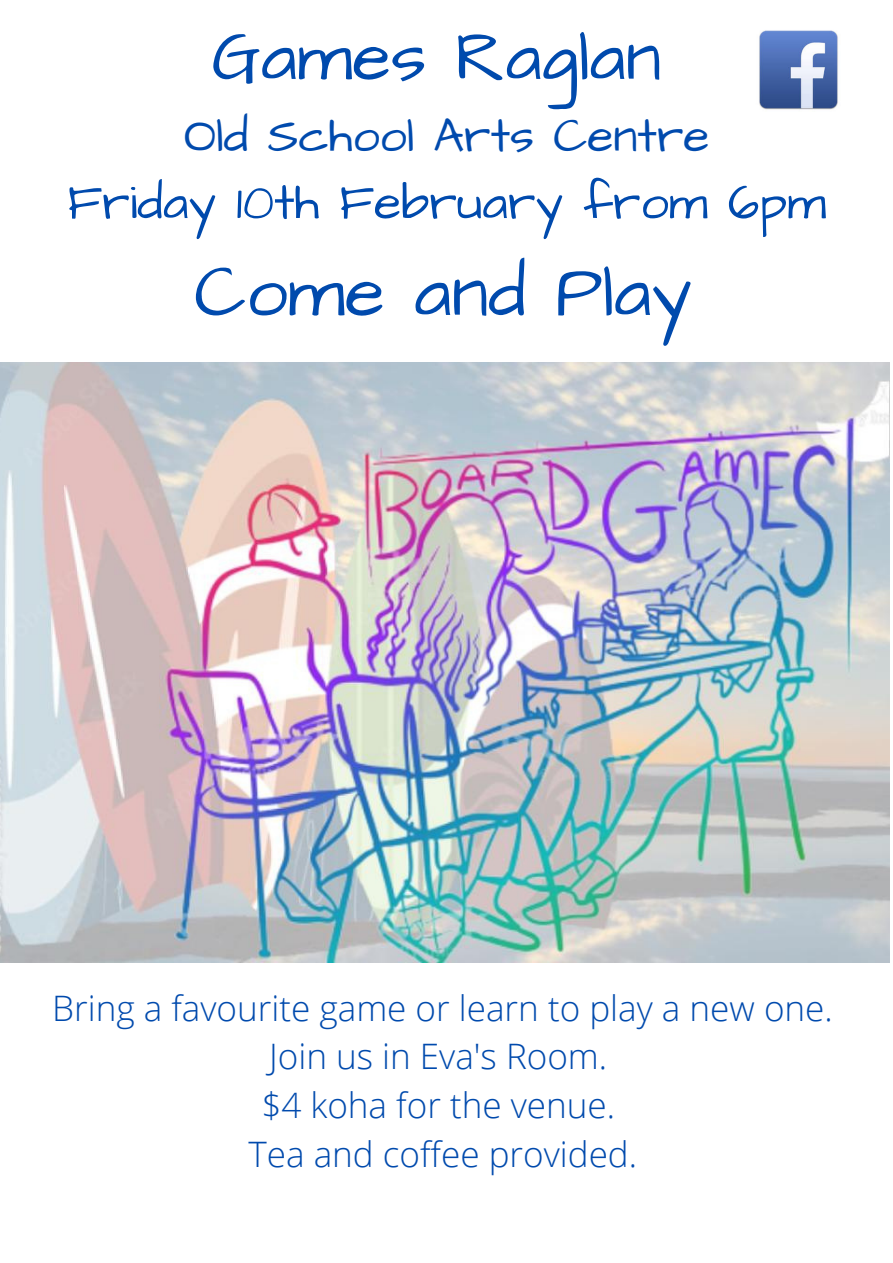
<style>
.page{position:relative;width:893px;height:1263px;background:#fff}
.page>*{position:absolute;margin:0;border:0;box-sizing:border-box;transform-origin:0 0}
.t1{font:73.5px "Architects Daughter";color:#004aad}
.t2{font:71.03px "Architects Daughter";color:#004aad}
.t3{font:50.1px "Architects Daughter";color:#004aad}
.t4{font:48px "Architects Daughter";color:#004aad}
.t5{font:300 35.1px/48.8px "Open Sans";color:#004aad;text-align:center}
</style>
<div class="page">
<img style="left:0;top:362px;width:889px;height:600px">
<img style="left:759px;top:30px;width:79px;height:80px">
<h2 class="t2" style="left:212px;top:9px;width:451px">Games Raglan</h2>
<h3 class="t4" style="left:184px;top:104px;width:527px">Old School Arts Centre</h3>
<h3 class="t3" style="left:67px;top:169px;width:760px">Friday 10th February from 6pm</h3>
<h1 class="t1" style="left:194px;top:243px;width:499px">Come and Play</h1>
<p class="t5" style="left:52px;top:982px;width:782px">Bring a favourite game or learn to play a new one.<br>Join us in Eva's Room.<br>$4 koha for the venue.<br>Tea and coffee provided.</p>
</div>
